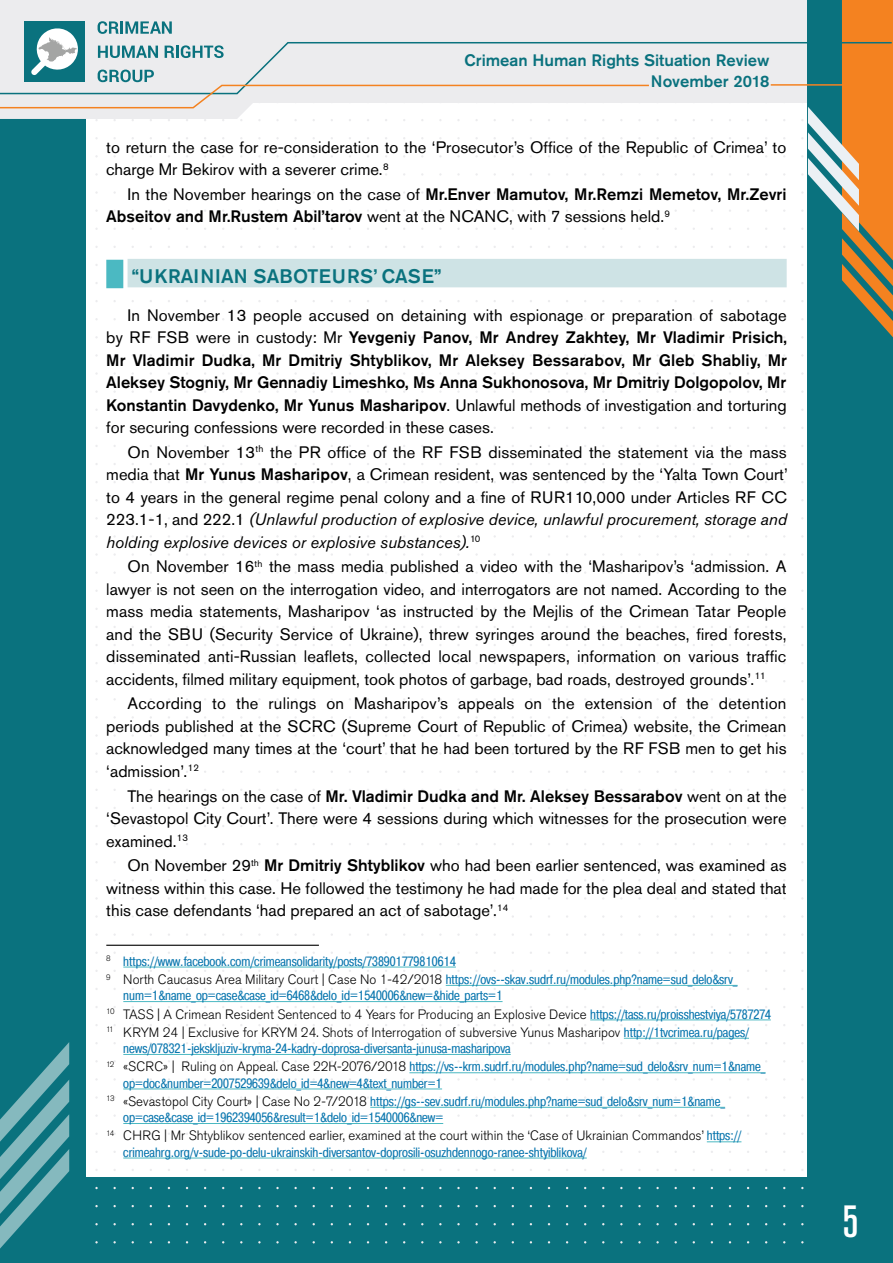
<style>
.page{position:relative;width:893px;height:1263px;background:#fff}
.page>*{position:absolute;margin:0;border:0;box-sizing:border-box;transform-origin:0 0}
.t1{font:500 condensed 45px "Akzidenz Grotesk Pro";color:#fff}
.t2{font:500 19.5px "Akzidenz Grotesk Pro";letter-spacing:.01em;color:#0a727e}
.t3{font:16.5px/22.5px "Akzidenz Grotesk Pro";color:#000;text-align:justify}
.t4{font:500 16.5px/22.5px "Akzidenz Grotesk Pro";color:#000}
.t5{font:500 16.5px/20.7px "Akzidenz Grotesk Pro";color:#0a727e;text-align:right}
.t6{font:13.5px/18.3px "Pragmatica Cond C";color:#0976ae}
.t7{font:300 13.5px/18.3px "Akzidenz Grotesk Pro";color:#000}
.s1{font-weight:400}
.s2{font-weight:500}
.s3{font-style:italic}
.s4{font-family:"Akzidenz Grotesk Pro";font-weight:300;color:#000}
.s5{font-family:"Pragmatica Cond C";font-weight:400;color:#0976ae}
</style>
<div class="page">
<div style="left:0;top:1178px;width:893px;height:85px;background:#0a727e"></div>
<div style="left:0;top:0;width:85px;height:1263px;background:#0a727e"></div>
<svg style="left:0;top:0;width:837px;height:119px;fill:#ececee"></svg>
<div style="left:808px;top:1px;width:85px;height:1262px;background:#0a727e"></div>
<svg style="left:837px;top:0;width:56px;height:338px"></svg>
<svg style="left:801px;top:101px;width:58px;height:130px"></svg>
<svg style="left:0;top:1042px;width:69px;height:206px"></svg>
<div style="left:24px;top:21px;width:61px;height:61px;background:#0a727e"></div>
<svg style="left:38px;top:28px;width:39px;height:13px"></svg>
<svg style="left:0;top:41px;width:893px;height:54px;background:#d3d7d3"></svg>
<svg style="left:0;top:83px;width:650px;height:26px;background:#eae5e1"></svg>
<hr style="left:771px;top:84px;width:122px;height:2px;background:#f48220">
<svg style="left:98px;top:21px;width:21px;height:13px"></svg>
<svg style="left:121px;top:21px;width:17px;height:13px"></svg>
<svg style="left:140px;top:21px;width:21px;height:13px"></svg>
<svg style="left:98px;top:46px;width:22px;height:12px"></svg>
<svg style="left:122px;top:46px;width:13px;height:12px"></svg>
<svg style="left:136px;top:46px;width:22px;height:12px"></svg>
<svg style="left:162px;top:21px;width:10px;height:13px"></svg>
<svg style="left:165px;top:46px;width:9px;height:12px"></svg>
<svg style="left:176px;top:45px;width:14px;height:13px"></svg>
<svg style="left:193px;top:46px;width:20px;height:12px"></svg>
<svg style="left:214px;top:45px;width:10px;height:13px"></svg>
<svg style="left:98px;top:65px;width:21px;height:20px"></svg>
<svg style="left:120px;top:65px;width:13px;height:20px"></svg>
<svg style="left:133px;top:65px;width:21px;height:20px"></svg>
<div style="left:128px;top:259px;width:659px;height:28px;background:#cee3e5"></div>
<div style="left:106px;top:260px;width:17px;height:28px;background:#4bb9c2"></div>
<hr style="left:106px;top:945px;width:213px;height:1px;background:#000">
<hr style="left:123px;top:967px;width:333px;height:1px;background:#4bb9c2">
<hr style="left:446px;top:985px;width:292px;height:1px;background:#4bb9c2">
<hr style="left:123px;top:1001px;width:380px;height:1px;background:#4bb9c2">
<hr style="left:590px;top:1019px;width:181px;height:1px;background:#4bb9c2">
<hr style="left:624px;top:1038px;width:125px;height:1px;background:#4bb9c2">
<hr style="left:123px;top:1054px;width:388px;height:1px;background:#4bb9c2">
<hr style="left:409px;top:1072px;width:357px;height:1px;background:#4bb9c2">
<hr style="left:123px;top:1088px;width:319px;height:1px;background:#4bb9c2">
<hr style="left:370px;top:1107px;width:355px;height:1px;background:#4bb9c2">
<hr style="left:123px;top:1123px;width:320px;height:1px;background:#4bb9c2">
<hr style="left:707px;top:1141px;width:34px;height:1px;background:#4bb9c2">
<hr style="left:123px;top:1158px;width:464px;height:1px;background:#4bb9c2">
<p class="t5" style="left:464px;top:49px;width:306px">Crimean Human Rights Situation Review<br>November 2018</p>
<p class="t3" style="left:106px;top:136px;width:682px">to return the case for re-consideration to the ‘Prosecutor’s Office of the Republic of Crimea’ to charge Mr Bekirov with a severer crime.<sup>8</sup></p>
<p class="t4" style="left:106px;top:183px;width:682px;text-indent:21px"><span class="s1">In the November hearings on the case of</span> Mr.Enver Mamutov, Mr.Remzi Memetov, Mr.Zevri<br>Abseitov and Mr.Rustem Abil’tarov <span class="s1">went at the NCANC, with 7 sessions held.</span><sup>9</sup></p>
<p class="t2" style="left:132px;top:264px;width:311px">“UKRAINIAN SABOTEURS’ CASE”</p>
<p class="t4" style="left:106px;top:303px;width:682px;text-align:justify;text-indent:21px"><span class="s1">In November 13 people accused on detaining with espionage or preparation of sabotage by RF FSB were in custody: Mr</span> Yevgeniy Panov, Mr Andrey Zakhtey, Mr Vladimir Prisich, Mr Vladimir Dudka, Mr Dmitriy Shtyblikov, Mr Aleksey Bessarabov, Mr Gleb Shabliy, Mr Aleksey Stogniy, Mr Gennadiy Limeshko, Ms Anna Sukhonosova, Mr Dmitriy Dolgopolov, Mr Konstantin Davydenko, Mr Yunus Masharipov<span class="s1">. Unlawful methods of investigation and torturing for securing confessions were recorded in these cases.</span></p>
<p class="t3" style="left:106px;top:441px;width:683px;text-indent:21px">On November 13<sup>th</sup> the PR office of the RF FSB disseminated the statement via the mass media that <span class="s2">Mr Yunus Masharipov</span>, a Crimean resident, was sentenced by the ‘Yalta Town Court’ to 4 years in the general regime penal colony and a fine of RUR110,000 under Articles RF CC 223.1-1, and 222.1 <span class="s3">(Unlawful production of explosive device, unlawful procurement, storage and holding explosive devices or explosive substances).</span><sup>10</sup></p>
<p class="t3" style="left:106px;top:555px;width:682px;text-indent:21px">On November 16<sup>th</sup> the mass media published a video with the ‘Masharipov’s ‘admission. A lawyer is not seen on the interrogation video, and interrogators are not named. According to the mass media statements, Masharipov ‘as instructed by the Mejlis of the Crimean Tatar People and the SBU (Security Service of Ukraine), threw syringes around the beaches, fired forests, disseminated anti-Russian leaflets, collected local newspapers, information on various traffic accidents, filmed military equipment, took photos of garbage, bad roads, destroyed grounds’.<sup>11</sup></p>
<p class="t3" style="left:106px;top:692px;width:682px;text-indent:21px">According to the rulings on Masharipov’s appeals on the extension of the detention periods published at the SCRC (Supreme Court of Republic of Crimea) website, the Crimean acknowledged many times at the ‘court’ that he had been tortured by the RF FSB men to get his ‘admission’.<sup>12</sup></p>
<p class="t3" style="left:106px;top:784px;width:682px;text-indent:21px">The hearings on the case of <span class="s2">Mr. Vladimir Dudka and Mr. Aleksey Bessarabov</span> went on at the ‘Sevastopol City Court’. There were 4 sessions during which witnesses for the prosecution were examined.<sup>13</sup></p>
<p class="t3" style="left:106px;top:854px;width:682px;text-indent:21px">On November 29<sup>th</sup> <span class="s2">Mr Dmitriy Shtyblikov</span> who had been earlier sentenced, was examined as witness within this case. He followed the testimony he had made for the plea deal and stated that this case defendants ‘had prepared an act of sabotage’.<sup>14</sup></p>
<p class="t6" style="left:106px;top:952px;width:633px"><sup>8</sup> https://www.facebook.com/crimeansolidarity/posts/738901779810614<br><sup>9</sup> <span class="s4">North Caucasus Area Military Court | Case No 1-42/2018</span> https://ovs--skav.sudrf.ru/modules.php?name=sud_delo&amp;srv_</p>
<p class="t6" style="left:123px;top:986px;width:381px">num=1&amp;name_op=case&amp;case_id=6468&amp;delo_id=1540006&amp;new=&amp;hide_parts=1</p>
<p class="t7" style="left:106px;top:1005px;width:666px"><sup>10</sup> TASS | A Crimean Resident Sentenced to 4 Years for Producing an Explosive Device <span class="s5">https://tass.ru/proisshestviya/5787274<br></span><sup>11</sup> KRYM 24 | Exclusive for KRYM 24. Shots of Interrogation of subversive Yunus Masharipov <span class="s5">http://1tvcrimea.ru/pages/</span></p>
<p class="t6" style="left:106px;top:1039px;width:661px;text-indent:17px">news/078321-jekskljuziv-kryma-24-kadry-doprosa-diversanta-junusa-masharipova<br><sup>12</sup> <span class="s4">«SCRC» | Ruling on Appeal. Case 22К-2076/2018</span> https://vs--krm.sudrf.ru/modules.php?name=sud_delo&amp;srv_num=1&amp;name_</p>
<p class="t6" style="left:106px;top:1074px;width:620px;text-indent:17px">op=doc&amp;number=2007529639&amp;delo_id=4&amp;new=4&amp;text_number=1<br><sup>13</sup> <span class="s4">«Sevastopol City Court» | Case No 2-7/2018</span> https://gs--sev.sudrf.ru/modules.php?name=sud_delo&amp;srv_num=1&amp;name_</p>
<p class="t6" style="left:123px;top:1108px;width:321px">op=case&amp;case_id=1962394056&amp;result=1&amp;delo_id=1540006&amp;new=</p>
<p class="t7" style="left:106px;top:1126px;width:637px"><sup>14</sup> CHRG | Mr Shtyblikov sentenced earlier, examined at the court within the ‘Case of Ukrainian Commandos’ <span class="s5">https://</span></p>
<p class="t6" style="left:123px;top:1143px;width:465px">crimeahrg.org/v-sude-po-delu-ukrainskih-diversantov-doprosili-osuzhdennogo-ranee-shtyiblikova/</p>
<h1 class="t1" style="left:842px;top:1192px;width:17px">5</h1>
</div>
